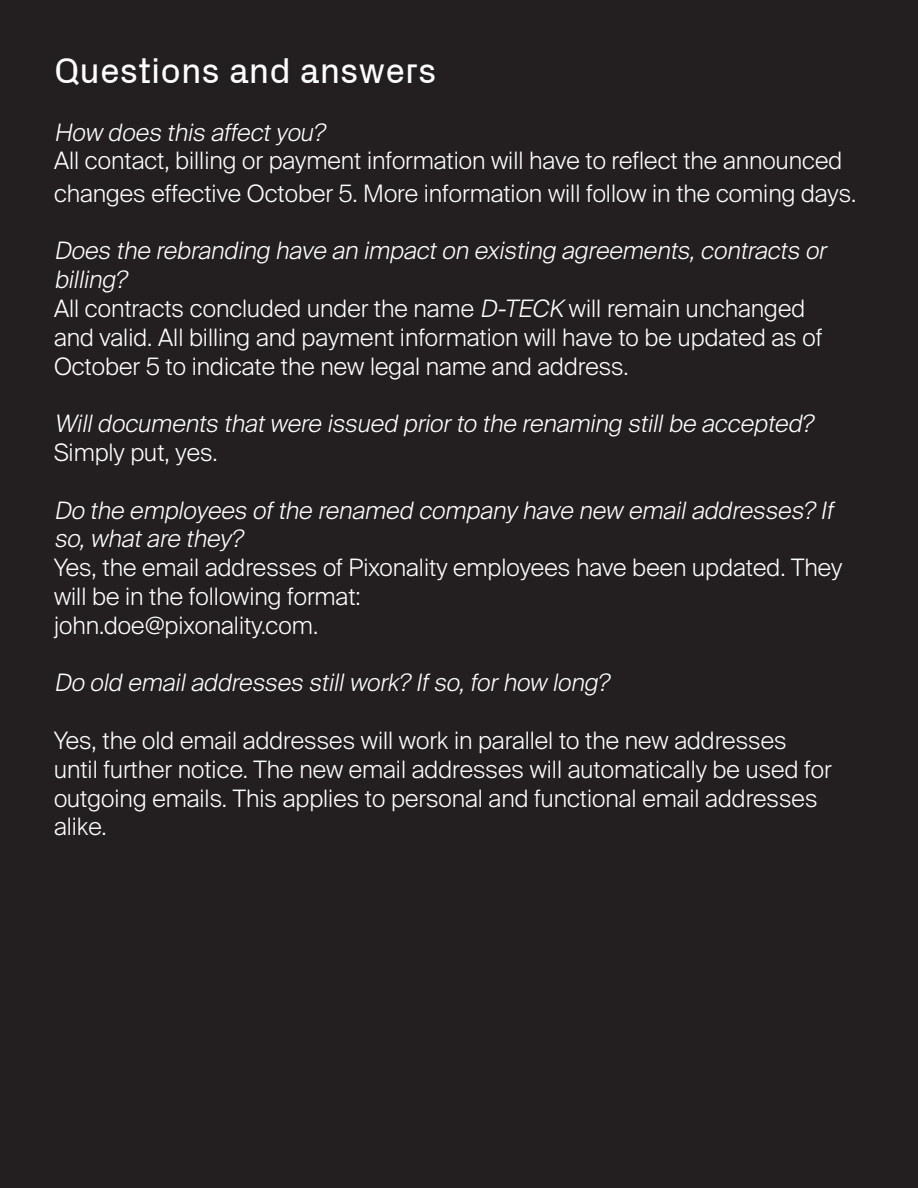
<style>
.page{position:relative;width:918px;height:1188px;background:#231f20}
.page>*{position:absolute;margin:0;border:0;box-sizing:border-box;transform-origin:0 0}
.t1{font:36px "Px Grotesk";color:#fff}
.t2{font:300 24px/28.8px "Suisse Intl";color:#fff}
.t3{font:italic 300 24px/28.8px "Suisse Intl";color:#fff}
.s1{font-style:italic}
</style>
<div class="page">
<p class="t1" style="left:54px;top:50px;width:384px">Questions and answers</p>
<p class="t3" style="left:54px;top:118px;width:277px">How does this affectyou?</p>
<p class="t2" style="left:54px;top:145px;width:804px;line-height:32.4px">All contact, billing or payment information will have to reflect the announced changes effective October 5. More information will follow in the coming days.</p>
<p class="t3" style="left:54px;top:237px;width:778px">Does the rebranding have an impacton existing agreements,contracts or billing?</p>
<p class="t2" style="left:54px;top:294px;width:770px">All contracts concluded under the name <span class="s1">D-TECK</span> will remain unchanged and valid. All billing and payment information will have to be updated as of<br>October 5 to indicate the new legal name and address.</p>
<p class="t3" style="left:54px;top:409px;width:765px">Willdocuments thatwere issued priorto the renaming stillbe accepted?</p>
<p class="t2" style="left:54px;top:438px;width:165px">Simply put, yes.</p>
<p class="t3" style="left:54px;top:496px;width:785px">Do the employees ofthe renamed company have new emailaddresses? If so,whatare they?</p>
<p class="t2" style="left:54px;top:553px;width:790px">Yes, the email addresses of Pixonality employees have been updated. They will be in the following format:<br>john.doe@pixonality.com.</p>
<p class="t3" style="left:54px;top:669px;width:561px">Do old emailaddresses stillwork? Ifso,forhow long?</p>
<p class="t2" style="left:54px;top:726px;width:779px">Yes, the old email addresses will work in parallel to the new addresses until further notice. The new email addresses will automatically be used for outgoing emails. This applies to personal and functional email addresses alike.</p>
</div>
